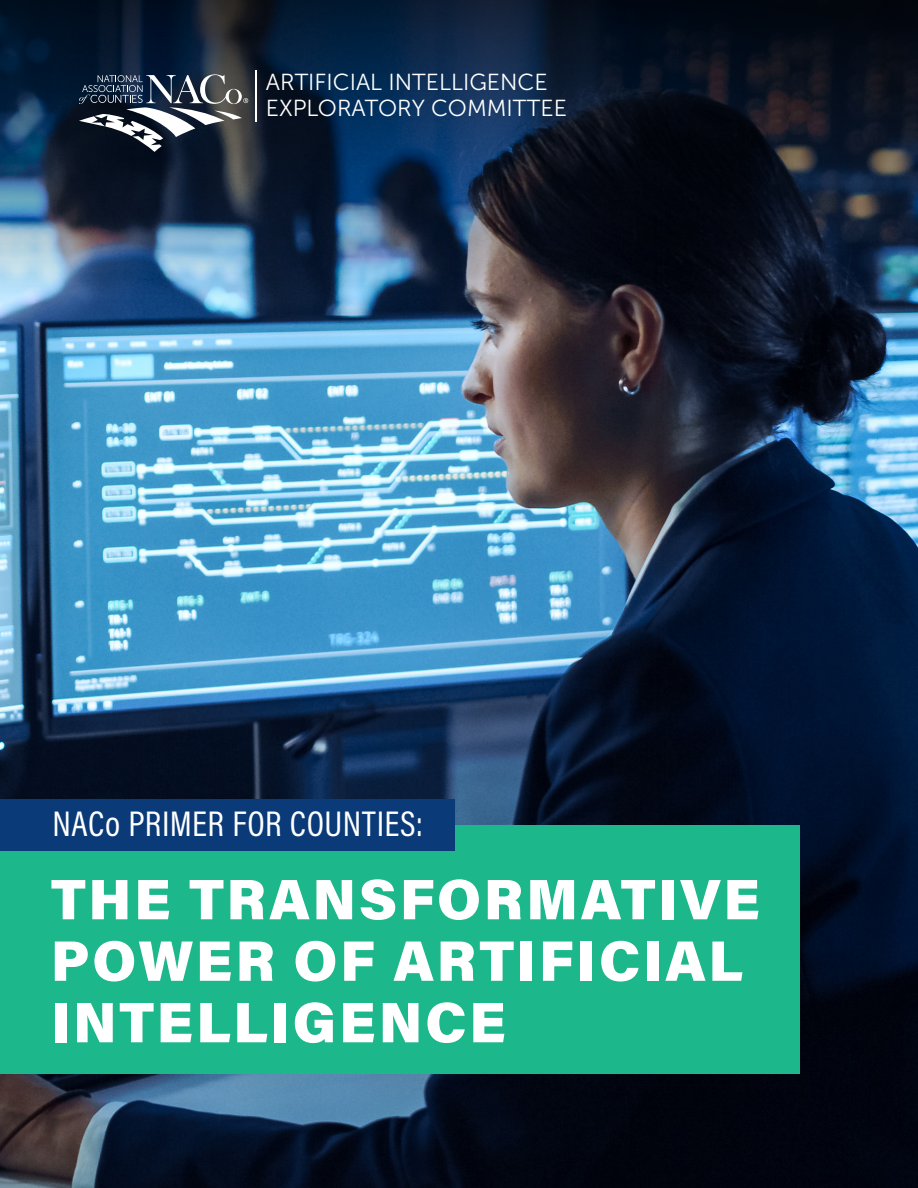
<style>
.page{position:relative;width:918px;height:1188px;background:#fff}
.page>*{position:absolute;margin:0;border:0;box-sizing:border-box;transform-origin:0 0}
.t1{font:900 57px/61.5px "Acumin Pro";letter-spacing:.045em;color:#fff}
.t2{font:36px "Acumin Pro Cond";letter-spacing:.015em;color:#fff}
.t3{font:23.1px/25.5px "Museo Sans 300";color:#fff}
</style>
<div class="page">
<img style="left:0;top:294px;width:918px;height:894px">
<svg style="left:0;top:0;width:918px;height:294px;background:#17283d"></svg>
<hr style="left:255px;top:70px;width:2px;height:52px;background:#fff">
<svg style="left:79px;top:74px;width:169px;height:78px"></svg>
<div style="left:0;top:825px;width:799px;height:248px;background:#1cb78b"></div>
<div style="left:0;top:799px;width:454px;height:51px;background:#0a3a78"></div>
<p class="t3" style="left:266px;top:70px;width:303px">ARTIFICIAL INTELLIGENCE<br>EXPLORATORY COMMITTEE</p>
<p class="t2" style="left:52px;top:800px;width:372px">NACo PRIMER FOR COUNTIES:</p>
<p class="t1" style="left:51px;top:866px;width:710px">THE TRANSFORMATIVE<br>POWER OF ARTIFICIAL<br>INTELLIGENCE</p>
</div>
